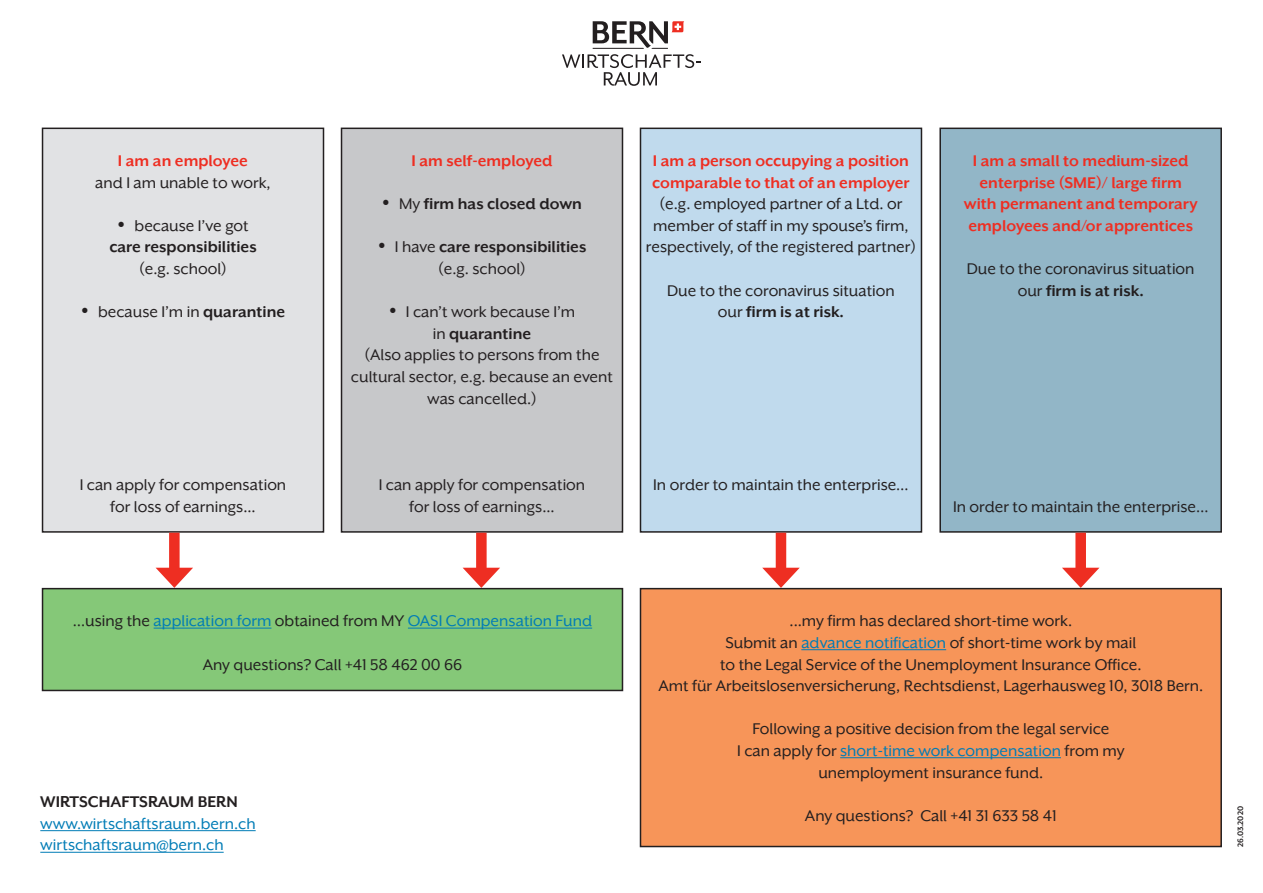
<style>
.page{position:relative;width:1263px;height:893px;background:#fff}
.page>*{position:absolute;margin:0;border:0;box-sizing:border-box;transform-origin:0 0}
.t1{font:18px/21.6px "Mr Eaves XL San R";color:#231f20;text-align:center}
.t2{font:18px/21.6px "Mr Eaves XL San B";color:#ee2e22}
.t3{font:18px "Mr Eaves XL San B";color:#231f20}
.t4{font:18px/21.6px "Mr Eaves XL San R";color:#007cb6}
.t5{font:9px "Mr Eaves XL San B";color:#231f20}
.s1{font-family:"Mr Eaves XL San B"}
.s2{font-family:"Mr Eaves XL San R"}
.s3{color:#231f20}
.s4{color:#007cb6}
</style>
<div class="page">
<svg style="left:562px;top:21px;width:139px;height:65px"></svg>
<div style="left:43px;top:128px;width:280px;height:404px;background:#e1e2e4"></div>
<div style="left:42px;top:128px;width:282px;height:405px;border:2px solid #231f20"></div>
<div style="left:341px;top:128px;width:281px;height:404px;background:#c7c8ca"></div>
<div style="left:341px;top:128px;width:282px;height:405px;border:2px solid #231f20"></div>
<div style="left:640px;top:128px;width:281px;height:404px;background:#c0daed"></div>
<div style="left:640px;top:128px;width:282px;height:405px;border:2px solid #231f20"></div>
<div style="left:940px;top:128px;width:281px;height:404px;background:#92b6c7"></div>
<div style="left:939px;top:128px;width:283px;height:405px;border:2px solid #231f20"></div>
<div style="left:640px;top:589px;width:581px;height:257px;background:#f79559"></div>
<hr style="left:801px;top:649px;width:145px;height:1px;background:#007cb6">
<hr style="left:840px;top:757px;width:221px;height:1px;background:#007cb6">
<div style="left:640px;top:588px;width:582px;height:259px;border:2px solid #231f20"></div>
<div style="left:43px;top:589px;width:579px;height:101px;background:#85c878"></div>
<hr style="left:154px;top:628px;width:117px;height:1px;background:#007cb6">
<hr style="left:408px;top:628px;width:184px;height:1px;background:#007cb6">
<div style="left:42px;top:588px;width:581px;height:103px;border:2px solid #231f20"></div>
<div style="left:169px;top:533px;width:11px;height:43px;background:#ee2e22"></div>
<svg style="left:156px;top:568px;width:37px;height:20px"></svg>
<div style="left:476px;top:533px;width:11px;height:43px;background:#ee2e22"></div>
<svg style="left:463px;top:568px;width:37px;height:20px"></svg>
<div style="left:776px;top:533px;width:10px;height:43px;background:#ee2e22"></div>
<svg style="left:762px;top:568px;width:38px;height:20px"></svg>
<div style="left:1075px;top:533px;width:11px;height:43px;background:#ee2e22"></div>
<svg style="left:1062px;top:568px;width:37px;height:20px"></svg>
<hr style="left:40px;top:830px;width:216px;height:1px;background:#007cb6">
<hr style="left:40px;top:852px;width:184px;height:1px;background:#007cb6">
<p class="t2" style="left:118px;top:150px;width:132px">I am an employee</p>
<p class="t1" style="left:95px;top:171px;width:177px">and I am unable to work,</p>
<p class="t1" style="left:117px;top:215px;width:133px">• because I’ve got</p>
<p class="t3" style="left:109px;top:237px;width:149px">care responsibilities</p>
<p class="t1" style="left:139px;top:258px;width:89px">(e.g. school)</p>
<p class="t1" style="left:81px;top:301px;width:206px">• because I’m in <span class="s1">quarantine</span></p>
<p class="t1" style="left:80px;top:474px;width:208px">I can apply for compensation for loss of earnings...</p>
<p class="t2" style="left:411px;top:150px;width:142px">I am self-employed</p>
<p class="t3" style="left:382px;top:194px;width:201px">• <span class="s2">My</span> firm has closed down</p>
<p class="t3" style="left:378px;top:237px;width:210px">• <span class="s2">I have</span> care responsibilities</p>
<p class="t1" style="left:438px;top:258px;width:89px">(e.g. school)</p>
<p class="t1" style="left:389px;top:301px;width:188px">• I can’t work because I’m</p>
<p class="t3" style="left:433px;top:323px;width:100px"><span class="s2">in</span> quarantine</p>
<p class="t1" style="left:351px;top:344px;width:264px">(Also applies to persons from the cultural sector, e.g. because an event was cancelled.)</p>
<p class="t1" style="left:379px;top:474px;width:208px">I can apply for compensation for loss of earnings...</p>
<p class="t2" style="left:652px;top:150px;width:259px">I am a person occupying a position comparable to that of an employer</p>
<p class="t1" style="left:646px;top:193px;width:272px">(e.g. employed partner of a Ltd. or member of staff in my spouse’s firm, respectively, of the registered partner)</p>
<p class="t1" style="left:667px;top:279px;width:229px">Due to the coronavirus situation</p>
<p class="t3" style="left:718px;top:302px;width:128px"><span class="s2">our</span> firm is at risk.</p>
<p class="t1" style="left:653px;top:474px;width:257px">In order to maintain the enterprise…</p>
<p class="t2" style="left:964px;top:150px;width:235px;text-align:center">I am a small to medium-sized enterprise (SME)/ large firm with permanent and temporary employees and/or apprentices</p>
<p class="t1" style="left:967px;top:258px;width:229px">Due to the coronavirus situation</p>
<p class="t3" style="left:1018px;top:280px;width:128px"><span class="s2">our</span> firm is at risk.</p>
<p class="t1" style="left:953px;top:495px;width:257px">In order to maintain the enterprise…</p>
<p class="t4" style="left:73px;top:610px;width:521px"><span class="s3">…using the</span> application form <span class="s3">obtained from MY</span> OASI Compensation Fund</p>
<p class="t1" style="left:203px;top:653px;width:261px">Any questions? Call +41 58 462 00 66</p>
<p class="t3" style="left:40px;top:792px;width:199px">WIRTSCHAFTSRAUM BERN</p>
<p class="t4" style="left:40px;top:813px;width:217px">www.wirtschaftsraum.bern.ch wirtschaftsraum@bern.ch</p>
<p class="t1" style="left:658px;top:610px;width:547px">...my firm has declared short-time work.<br>Submit an <span class="s4">advance notification</span> of short-time work by mail<br>to the Legal Service of the Unemployment Insurance Office.<br>Amt für Arbeitslosenversicherung, Rechtsdienst, Lagerhausweg 10, 3018 Bern.</p>
<p class="t1" style="left:737px;top:718px;width:389px">Following a positive decision from the legal service<br>I can apply for <span class="s4">short-time work compensation</span> from my unemployment insurance fund.</p>
<p class="t1" style="left:805px;top:804px;width:253px">Any questions? Call +41 31 633 58 41</p>
<p class="t5" style="left:1235px;top:847px;width:43px;rotate:-90deg">26.03.2020</p>
</div>
